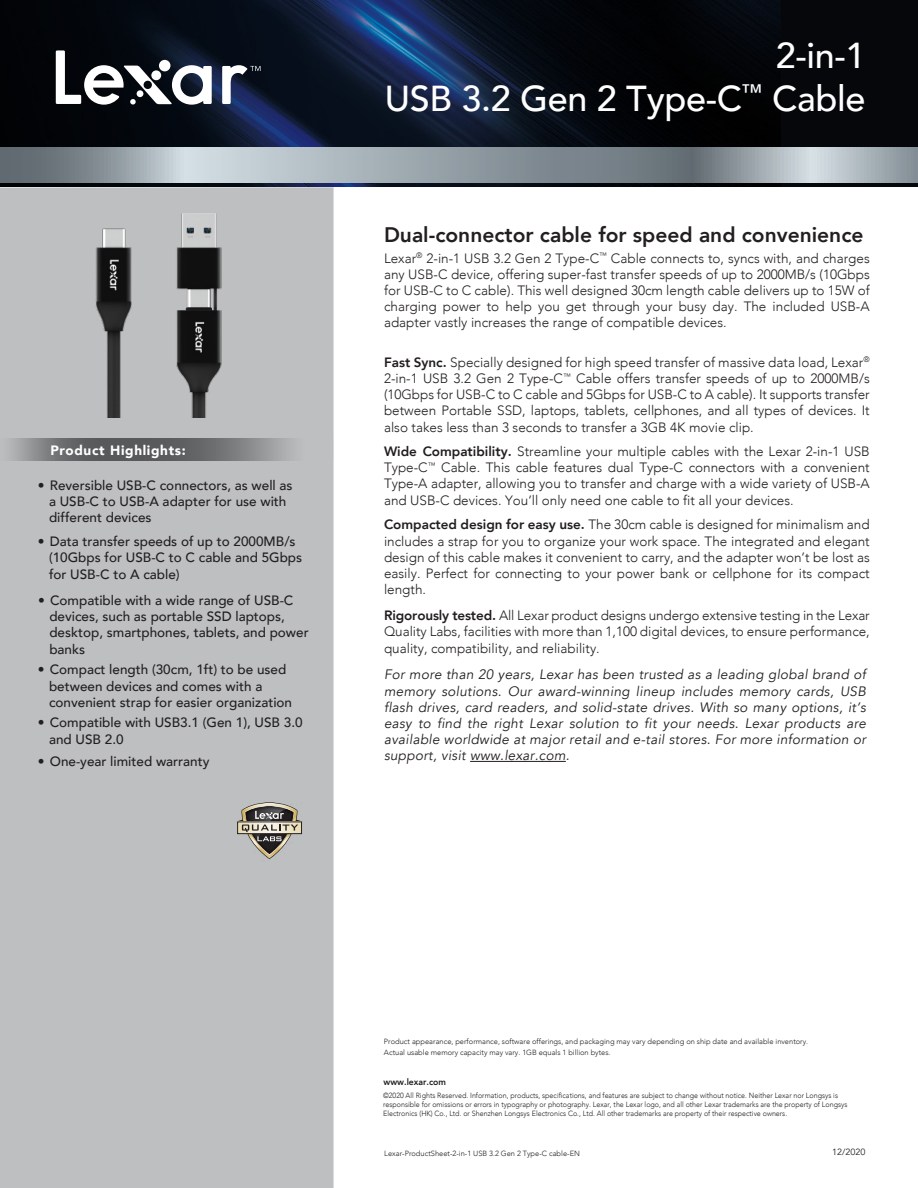
<style>
.page{position:relative;width:918px;height:1188px;background:#fff}
.page>*{position:absolute;margin:0;border:0;box-sizing:border-box;transform-origin:0 0}
.t1{font:500 36px/43.2px "Avenir";letter-spacing:-.01em;color:#fff;text-align:right}
.t2{font:800 21px "Avenir";color:#231f20}
.t3{font:italic 13.65px/16.2px "Avenir";letter-spacing:.025em;color:#211d1e;text-align:justify}
.t4{font:300 13.5px/16.2px "Avenir";color:#221e1f;text-align:justify}
.t5{font:500 13.5px/16.2px "Avenir";color:#231f20}
.t6{font:300 13.5px/16.2px "Avenir";color:#231f20;text-align:justify}
.t7{font:900 13.5px "Avenir";letter-spacing:.05em;color:#fff}
.t8{font:800 9px "Avenir";color:#211d1e;scale:.96 1}
.t9{font:9px "Avenir";color:#221e1f}
.t10{font:300 7.5px/8.6px "Avenir";color:#211d1e;scale:.95 1}
.t11{font:300 7.5px "Avenir";color:#231f20}
.t12{font:300 7.5px "Avenir";color:#221e1f}
.s1{font-weight:800}
</style>
<div class="page">
<img style="left:0;top:0;width:782px;height:187px">
<div style="left:782px;top:0;width:136px;height:192px;background:#05070b"></div>
<div style="left:0;top:188px;width:918px;height:1000px;background:#fff"></div>
<div style="left:0;top:187px;width:334px;height:1001px;background:#bdbfc1"></div>
<svg style="left:0;top:148px;width:918px;height:34px;background:#97a2a8"></svg>
<svg style="left:11px;top:439px;width:280px;height:22px;background:#737476"></svg>
<img style="left:333px;top:751px;width:1px;height:159px">
<svg style="left:237px;top:802px;width:65px;height:57px"></svg>
<hr style="left:470px;top:761px;width:96px;height:1px;background:#211d1e">
<img style="left:95px;top:213px;width:127px;height:205px">
<svg style="left:56px;top:50px;width:156px;height:55px"></svg>
<svg style="left:222px;top:65px;width:39px;height:39px"></svg>
<p class="t7" style="left:50px;top:439px;width:137px">Product Highlights:</p>
<p class="t5" style="left:49px;top:476px;width:245px;text-indent:-11px">• Reversible USB-C connectors, as well as a USB-C to USB-A adapter for use with different devices</p>
<p class="t5" style="left:49px;top:533px;width:255px;text-indent:-11px">• Data transfer speeds of up to 2000MB/s (10Gbps for USB-C to C cable and 5Gbps for USB-C to A cable)</p>
<p class="t5" style="left:49px;top:591px;width:261px;text-indent:-11px">• Compatible with a wide range of USB-C devices, such as portable SSD laptops, desktop, smartphones, tablets, and power banks</p>
<p class="t5" style="left:49px;top:661px;width:245px;text-indent:-11px">• Compact length (30cm, 1ft) to be used between devices and comes with a convenient strap for easier organization</p>
<p class="t5" style="left:49px;top:714px;width:255px;text-indent:-11px">• Compatible with USB3.1 (Gen 1), USB 3.0 and USB 2.0</p>
<p class="t5" style="left:38px;top:752px;width:173px">• One-year limited warranty</p>
<h1 class="t1" style="left:385px;top:32px;width:482px">2-in-1<br>USB 3.2 Gen 2 Type-C<sup>™</sup> Cable</h1>
<h2 class="t2" style="left:384px;top:218px;width:481px">Dual-connector cable for speed and convenience</h2>
<p class="t6" style="left:384px;top:250px;width:487px">Lexar<sup>®</sup> 2-in-1 USB 3.2 Gen 2 Type-C<sup>™</sup> Cable connects to, syncs with, and charges any USB-C device, offering super-fast transfer speeds of up to 2000MB/s (10Gbps for USB-C to C cable). This well designed 30cm length cable delivers up to 15W of charging power to help you get through your busy day. The included USB-A adapter vastly increases the range of compatible devices.</p>
<p class="t4" style="left:384px;top:354px;width:487px"><span class="s1">Fast Sync.</span> Specially designed for high speed transfer of massive data load, Lexar<sup>® </sup>2-in-1 USB 3.2 Gen 2 Type-C<sup>™</sup> Cable offers transfer speeds of up to 2000MB/s (10Gbps for USB-C to C cable and 5Gbps for USB-C to A cable). It supports transfer between Portable SSD, laptops, tablets, cellphones, and all types of devices. It also takes less than 3 seconds to transfer a 3GB 4K movie clip.</p>
<p class="t4" style="left:384px;top:443px;width:487px"><span class="s1">Wide Compatibility.</span> Streamline your multiple cables with the Lexar 2-in-1 USB Type-C<sup>™</sup> Cable. This cable features dual Type-C connectors with a convenient Type-A adapter, allowing you to transfer and charge with a wide variety of USB-A and USB-C devices. You’ll only need one cable to fit all your devices.</p>
<p class="t4" style="left:384px;top:517px;width:487px"><span class="s1">Compacted design for easy use.</span> The 30cm cable is designed for minimalism and includes a strap for you to organize your work space. The integrated and elegant design of this cable makes it convenient to carry, and the adapter won’t be lost as easily. Perfect for connecting to your power bank or cellphone for its compact length.</p>
<p class="t4" style="left:384px;top:607px;width:487px"><span class="s1">Rigorously tested.</span> All Lexar product designs undergo extensive testing in the Lexar Quality Labs, facilities with more than 1,100 digital devices, to ensure performance, quality, compatibility, and reliability.</p>
<p class="t3" style="left:384px;top:667px;width:483px">For more than 20 years, Lexar has been trusted as a leading global brand of memory solutions. Our award-winning lineup includes memory cards, USB flash drives, card readers, and solid-state drives. With so many options, it’s easy to find the right Lexar solution to fit your needs. Lexar products are available worldwide at major retail and e-tail stores. For more information or support, visit www.lexar.com.</p>
<p class="t11" style="left:384px;top:1037px;width:426px">Product appearance, performance, software offerings, and packaging may vary depending on ship date and available inventory.</p>
<p class="t11" style="left:384px;top:1048px;width:228px">Actual usable memory capacity may vary. 1GB equals 1 billion bytes.</p>
<p class="t8" style="left:384px;top:1075px;width:67px">www.lexar.com</p>
<p class="t10" style="left:383px;top:1092px;width:490px">©2020 All Rights Reserved. Information, products, specifications, and features are subject to change without notice. Neither Lexar nor Longsys is responsible for omissions or errors in typography or photography. Lexar, the Lexar logo, and all other Lexar trademarks are the property of Longsys<br>Electronics (HK) Co., Ltd. or Shenzhen Longsys Electronics Co., Ltd. All other trademarks are property of their respective owners.</p>
<p class="t12" style="left:384px;top:1149px;width:197px">Lexar-ProductSheet-2-in-1 USB 3.2 Gen 2 Type-C cable-EN</p>
<p class="t9" style="left:832px;top:1147px;width:35px">12/2020</p>
</div>
